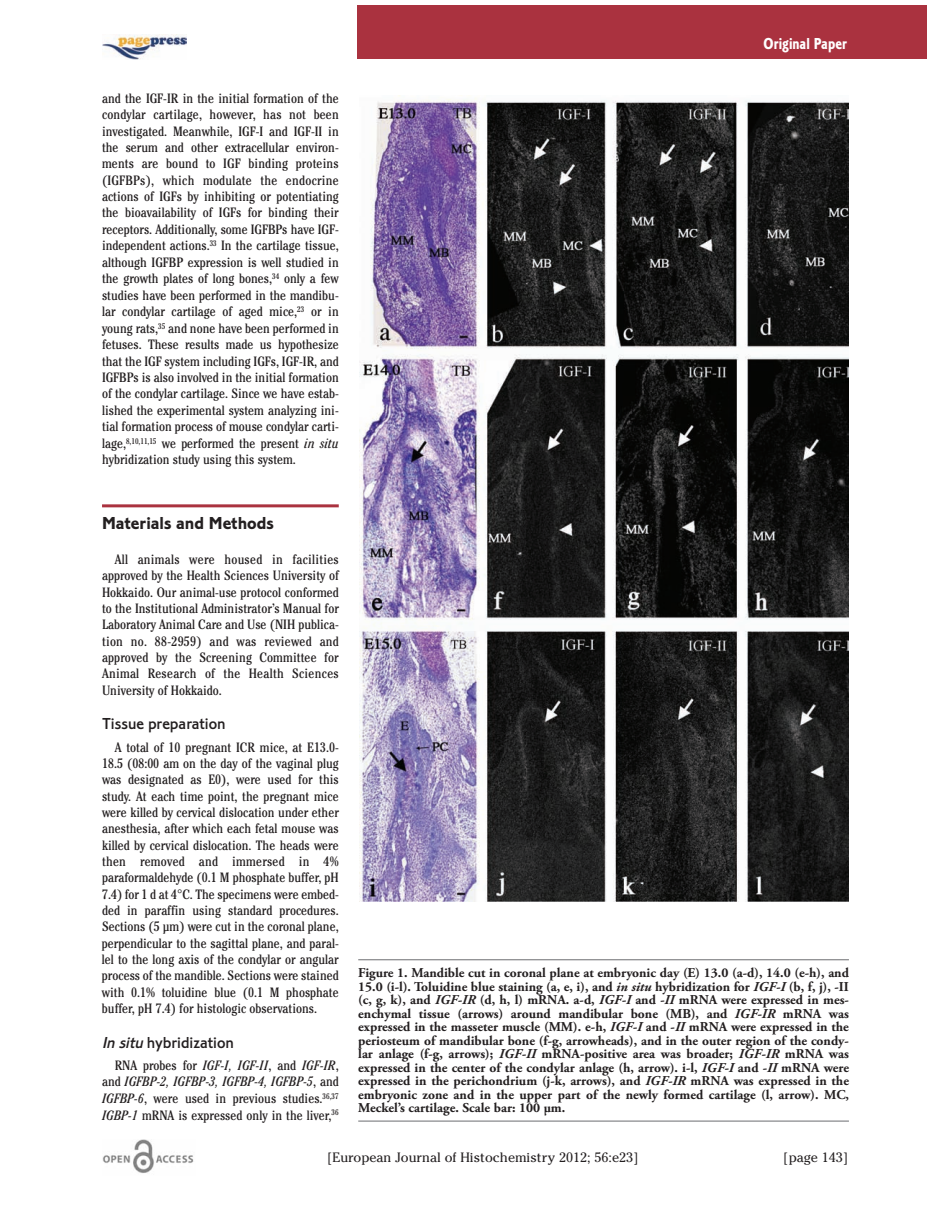
<style>
.page{position:relative;width:927px;height:1225px;background:#fff}
.page>*{position:absolute;margin:0;border:0;box-sizing:border-box;transform-origin:0 0}
.t1{font:18px "Corinthian Bold Plain";color:#231f20}
.t2{font:16.5px "Corinthian Medium Plain";color:#231f20}
.t3{font:16.5px "Corinthian Bold Condensed Plain";color:#fff}
.t4{font:condensed 13.5px/16.4px "Cheltenham";color:#231f20;text-align:justify}
.t5{font:700 13.5px/13.5px "Adobe Garamond Pro";color:#231f20;text-align:justify}
.t6{font:13.5px "Cheltenham";color:#231f20}
.s1{font-style:italic}
</style>
<div class="page">
<div style="left:357px;top:6px;width:570px;height:53px;background:#aa323f"></div>
<hr style="left:102px;top:504px;width:237px;height:3px;background:#aa323f">
<img style="left:103px;top:1140px;width:91px;height:33px">
<img style="left:102px;top:34px;width:84px;height:26px">
<img style="left:359px;top:95px;width:490px;height:806px">
<hr style="left:358px;top:959px;width:491px;height:1px;background:#6c6d70">
<hr style="left:358px;top:1120px;width:491px;height:1px;background:#6c6d70">
<p class="t4" style="left:102px;top:91px;width:238px">and the IGF-IR in the initial formation of the condylar cartilage, however, has not been investigated. Meanwhile, IGF-I and IGF-II in the serum and other extracellular environ&shy;ments are bound to IGF binding proteins (IGFBPs), which modulate the endocrine actions of IGFs by inhibiting or potentiating the bioavailability of IGFs for binding their receptors. Additionally, some IGFBPs have IGF&shy;independent actions.<sup>33</sup> In the cartilage tissue, although IGFBP expression is well studied in the growth plates of long bones,<sup>34</sup> only a few studies have been performed in the mandibu&shy;lar condylar cartilage of aged mice,<sup>23</sup> or in young rats,<sup>35</sup> and none have been performed in fetuses. These results made us hypothesize that the IGF system including IGFs, IGF-IR, and IGFBPs is also involved in the initial formation of the condylar cartilage. Since we have estab&shy;lished the experimental system analyzing ini&shy;tial formation process of mouse condylar carti&shy;lage,<sup>8,10,11,15</sup> we performed the present <span class="s1">in situ </span>hybridization study using this system.</p>
<p class="t3" style="left:764px;top:38px;width:85px">Original Paper</p>
<h1 class="t1" style="left:102px;top:516px;width:173px">Materials and Methods</h1>
<p class="t4" style="left:102px;top:552px;width:238px;text-indent:13px">All animals were housed in facilities approved by the Health Sciences University of Hokkaido. Our animal-use protocol conformed to the Institutional Administrator’s Manual for Laboratory Animal Care and Use (NIH publica&shy;tion no. 88-2959) and was reviewed and approved by the Screening Committee for Animal Research of the Health Sciences University of Hokkaido.</p>
<p class="t2" style="left:102px;top:718px;width:125px">Tissue preparation</p>
<p class="t4" style="left:102px;top:740px;width:238px;text-indent:13px">A total of 10 pregnant ICR mice, at E13.0- 18.5 (08:00 am on the day of the vaginal plug was designated as E0), were used for this study. At each time point, the pregnant mice were killed by cervical dislocation under ether anesthesia, after which each fetal mouse was killed by cervical dislocation. The heads were then removed and immersed in 4% paraformaldehyde (0.1 M phosphate buffer, pH 7.4) for 1 d at 4°C. The specimens were embed&shy;ded in paraffin using standard procedures.<br>Sections (5 µm) were cut in the coronal plane, perpendicular to the sagittal plane, and paral&shy;lel to the long axis of the condylar or angular process of the mandible. Sections were stained with 0.1% toluidine blue (0.1 M phosphate buffer, pH 7.4) for histologic observations.</p>
<p class="t2" style="left:102px;top:1036px;width:133px"><span class="s1">In situ</span>hybridization</p>
<p class="t4" style="left:102px;top:1058px;width:238px;text-indent:13px">RNA probes for <span class="s1">IGF-I, IGF-II</span>, and <span class="s1">IGF-IR</span>, and <span class="s1">IGFBP-2, IGFBP-3, IGFBP-4, IGFBP-5</span>, and <span class="s1">IGFBP-6</span>, were used in previous studies.<sup>36,37<br></sup><span class="s1">IGBP-1</span> mRNA is expressed only in the liver,<sup>36</sup></p>
<p class="t5" style="left:358px;top:967px;width:492px">Figure 1. Mandible cut in coronal plane at embryonic day (E) 13.0 (a-d), 14.0 (e-h), and 15.0 (i-l). Toluidine blue staining (a, e, i), and <span class="s1">in situ</span> hybridization for <span class="s1">IGF-I</span> (b, f, j), -II (c, g, k), and <span class="s1">IGF-IR</span> (d, h, l) mRNA. a-d, <span class="s1">IGF-I</span> and <span class="s1">-II</span> mRNA were expressed in mes&shy;enchymal tissue (arrows) around mandibular bone (MB), and <span class="s1">IGF-IR</span> mRNA was expressed in the masseter muscle (MM). e-h, <span class="s1">IGF-I</span> and -<span class="s1">II</span> mRNA were expressed in the periosteum of mandibular bone (f-g, arrowheads), and in the outer region of the condy&shy;lar anlage (f-g, arrows); <span class="s1">IGF-II</span> mRNA-positive area was broader; <span class="s1">IGF-IR</span> mRNA was expressed in the center of the condylar anlage (h, arrow). i-l, <span class="s1">IGF-I</span> and -<span class="s1">II</span> mRNA were expressed in the perichondrium (j-k, arrows), and <span class="s1">IGF-IR</span> mRNA was expressed in the embryonic zone and in the upper part of the newly formed cartilage (l, arrow). MC, Meckel’s cartilage. Scale bar: 100 µm.</p>
<p class="t6" style="left:327px;top:1149px;width:313px">[European Journal of Histochemistry 2012; 56:e23]</p>
<p class="t6" style="left:783px;top:1149px;width:66px">[page 143]</p>
</div>
